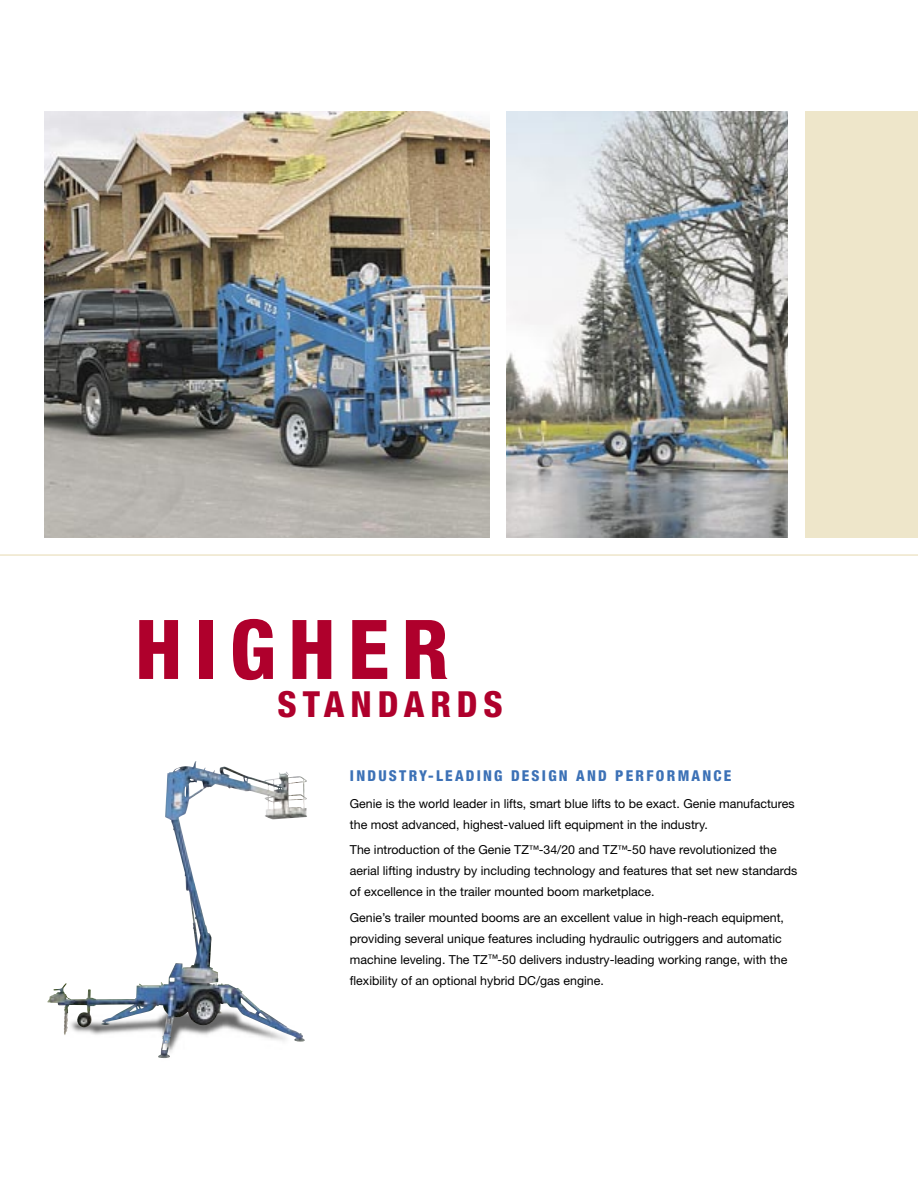
<style>
.page{position:relative;width:918px;height:1188px;background:#fff}
.page>*{position:absolute;margin:0;border:0;box-sizing:border-box;transform-origin:0 0}
.t1{font:800 condensed 82.5px "Helvetica Neue LT Std";letter-spacing:.15em;color:#af002c}
.t2{font:800 condensed 36px "Helvetica Neue LT Std";letter-spacing:.165em;color:#af002c}
.t3{font:800 condensed 15px "Helvetica Neue LT Std";letter-spacing:.15em;color:#3c71b6}
.Gen_l_body_copy{font:12.3px/21px "Helvetica Neue LT Std";color:#000}
.s1{font-size:10.5px}
</style>
<div class="page">
<div style="left:805px;top:111px;width:113px;height:426px;background:#eee6ca"></div>
<img style="left:44px;top:111px;width:446px;height:426px">
<img style="left:507px;top:111px;width:281px;height:426px">
<img style="left:47px;top:771px;width:260px;height:288px">
<img style="left:47px;top:761px;width:232px;height:241px">
<p class="t1" style="left:135px;top:599px;width:315px">HIGHER</p>
<p class="t2" style="left:277px;top:682px;width:227px">STANDARDS</p>
<p class="t3" style="left:350px;top:766px;width:383px">INDUSTRY-LEADING DESIGN AND PERFORMANCE</p>
<p class="Gen_l_body_copy" style="left:350px;top:793px;width:446px">Genie is the world leader in lifts, smart blue lifts to be exact. Genie manufactures the most advanced, highest-valued lift equipment in the industry.</p>
<p class="Gen_l_body_copy" style="left:350px;top:839px;width:449px">The introduction of the Genie TZ<span class="s1">™</span>-34/20 and TZ<span class="s1">™</span>-50 have revolutionized the aerial lifting industry by including technology and features that set new standards of excellence in the trailer mounted boom marketplace.</p>
<p class="Gen_l_body_copy" style="left:350px;top:907px;width:439px">Genie’s trailer mounted booms are an excellent value in high-reach equipment, providing several unique features including hydraulic outriggers and automatic machine leveling. The TZ<span class="s1">™</span>-50 delivers industry-leading working range, with the flexibility of an optional hybrid DC/gas engine.</p>
</div>
